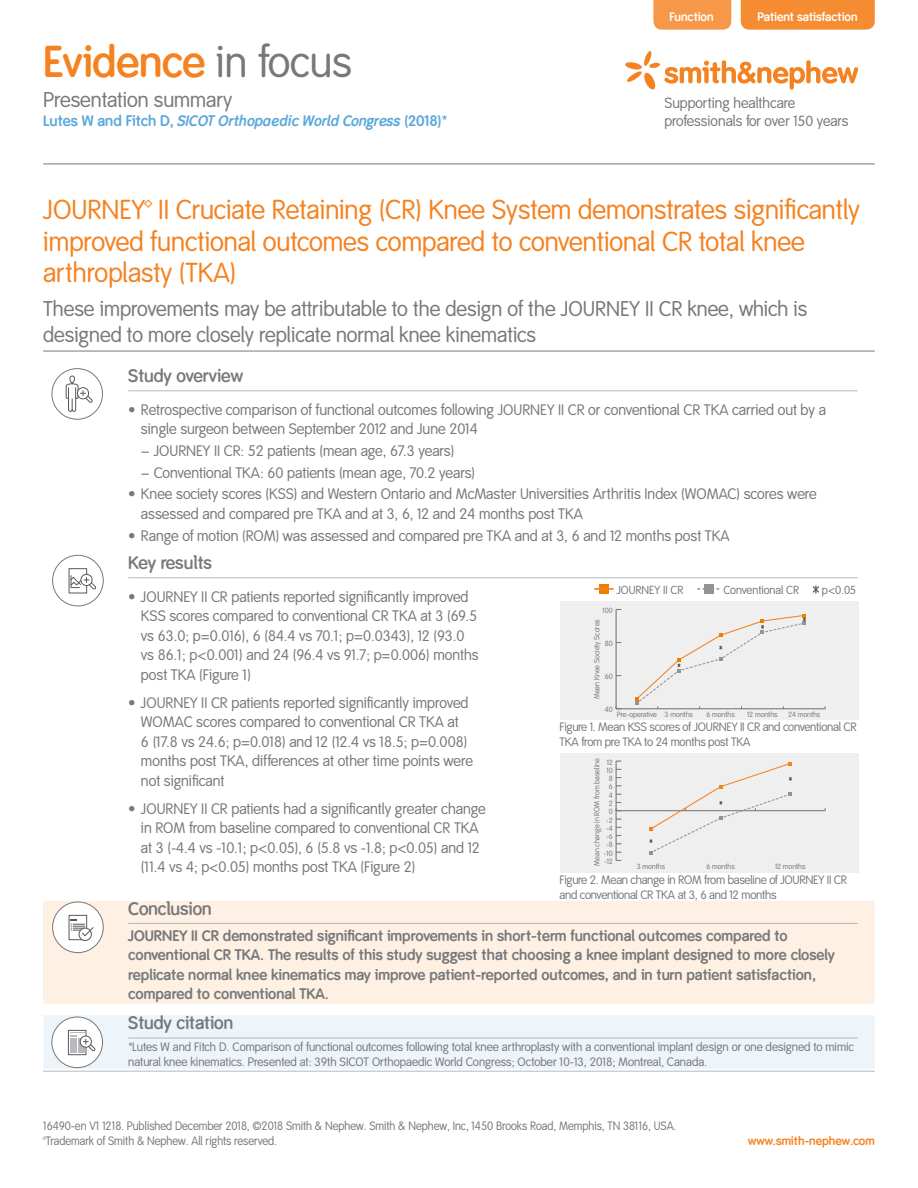
<style>
.page{position:relative;width:918px;height:1188px;background:#fff}
.page>*{position:absolute;margin:0;border:0;box-sizing:border-box;transform-origin:0 0}
.t1{font:600 43.5px "Smith&Nephew";color:#f58220}
.t2{font:27px/31.5px "Smith&Nephew";color:#f58220}
.t3{font:21px/25.5px "Smith&Nephew";color:#76787b}
.t4{font:600 18px "Smith&Nephew";color:#76787b}
.t5{font:15px/19.5px "Smith&Nephew";color:#76787b}
.t6{font:700 15px/19.5px "Smith&Nephew";color:#76787b}
.t7{font:italic 700 15px "Smith&Nephew";color:#5ba8dc}
.t8{font:14.7px/17.7px "Smith&Nephew";color:#76787b}
.t9{font:12px/15px "Smith&Nephew";color:#76787b}
.t10{font:12px/15px "Smith&Nephew";letter-spacing:-.02em;color:#76787b}
.t11{font:12px/15px "Smith&Nephew";color:#76787b;scale:.95 1}
.t12{font:700 12px "Smith&Nephew";color:#fff}
.t13{font:700 12px "Smith&Nephew";color:#f58220}
.t14{font:11.55px "Smith&Nephew";color:#76787b}
.t15{font:7.5px "Smith&Nephew";color:#76787b}
.s1{font-weight:400;color:#76787b}
.s2{font-style:normal}
</style>
<div class="page">
<div style="left:43px;top:901px;width:832px;height:103px;background:#fef0e2"></div>
<div style="left:43px;top:1015px;width:832px;height:54px;background:#edf4fa"></div>
<hr style="left:43px;top:351px;width:68px;height:1px;background:#76787b">
<hr style="left:111px;top:351px;width:764px;height:1px;background:#76787b">
<hr style="left:128px;top:390px;width:730px;height:1px;background:#b7b8bb">
<hr style="left:128px;top:577px;width:730px;height:1px;background:#b7b8bb">
<hr style="left:128px;top:923px;width:730px;height:1px;background:#b7b8bb">
<hr style="left:128px;top:1038px;width:730px;height:1px;background:#b7b8bb">
<svg style="left:53px;top:555px;width:50px;height:51px"></svg>
<svg style="left:55px;top:558px;width:45px;height:45px"></svg>
<div style="left:52px;top:555px;width:51px;height:51px;border:1px solid #76787b;border-radius:50%"></div>
<svg style="left:52px;top:1017px;width:51px;height:51px"></svg>
<svg style="left:55px;top:1020px;width:45px;height:45px"></svg>
<div style="left:52px;top:1017px;width:51px;height:51px;border:1px solid #76787b;border-radius:50%"></div>
<svg style="left:53px;top:902px;width:50px;height:51px"></svg>
<svg style="left:55px;top:905px;width:45px;height:45px"></svg>
<div style="left:52px;top:902px;width:51px;height:51px;border:1px solid #76787b;border-radius:50%"></div>
<svg style="left:52px;top:369px;width:51px;height:50px"></svg>
<svg style="left:55px;top:371px;width:45px;height:45px"></svg>
<div style="left:52px;top:368px;width:51px;height:51px;border:1px solid #76787b;border-radius:50%"></div>
<div style="left:560px;top:601px;width:298px;height:119px;background:#efeff0"></div>
<div style="left:560px;top:753px;width:298px;height:119px;background:#efeff0"></div>
<hr style="left:616px;top:709px;width:209px;height:1px;background:#76787b">
<hr style="left:616px;top:609px;width:1px;height:100px;background:#76787b">
<svg style="left:635px;top:614px;width:171px;height:95px"></svg>
<svg style="left:698px;top:588px;width:21px;height:2px"></svg>
<svg style="left:812px;top:585px;width:7px;height:9px"></svg>
<div style="left:704px;top:584px;width:10px;height:10px;background:#929395"></div>
<div style="left:599px;top:584px;width:10px;height:10px;background:#ef7d00"></div>
<hr style="left:594px;top:588px;width:20px;height:2px;background:#f58220">
<hr style="left:616px;top:810px;width:209px;height:1px;background:#76787b">
<hr style="left:616px;top:761px;width:1px;height:99px;background:#76787b">
<svg style="left:649px;top:762px;width:143px;height:92px"></svg>
<div style="left:653px;top:0;width:78px;height:30px;background:#f79848"></div>
<div style="left:741px;top:0;width:134px;height:30px;background:#f68c32"></div>
<hr style="left:43px;top:1071px;width:832px;height:1px;background:#b7b8bb">
<svg style="left:625px;top:51px;width:233px;height:39px"></svg>
<hr style="left:43px;top:164px;width:832px;height:1px;background:#76787b">
<h1 class="t1" style="left:43px;top:36px;width:310px">Evidence <span class="s1">in focus</span></h1>
<h3 class="t3" style="left:43px;top:87px;width:191px">Presentation summary</h3>
<p class="t7" style="left:43px;top:112px;width:405px"><span class="s2">Lutes W and Fitch D,</span> SICOT Orthopaedic World Congress <span class="s2">(2018)*</span></p>
<p class="t12" style="left:670px;top:10px;width:46px">Function</p>
<p class="t12" style="left:757px;top:10px;width:102px">Patient satisfaction</p>
<p class="t8" style="left:664px;top:95px;width:185px">Supporting healthcare professionals for over 150 years</p>
<h2 class="t2" style="left:43px;top:195px;width:818px">JOURNEY™ II Cruciate Retaining (CR) Knee System demonstrates significantly improved functional outcomes compared to conventional CR total knee arthroplasty (TKA)</h2>
<h3 class="t3" style="left:43px;top:297px;width:766px">These improvements may be attributable to the design of the JOURNEY II CR knee, which is designed to more closely replicate normal knee kinematics</h3>
<p class="t4" style="left:128px;top:365px;width:116px">Study overview</p>
<p class="t5" style="left:141px;top:400px;width:687px;text-indent:-13px">• Retrospective comparison of functional outcomes following JOURNEY II CR or conventional CR TKA carried out by a single surgeon between September 2012 and June 2014</p>
<p class="t5" style="left:141px;top:441px;width:336px;line-height:21.6px">− JOURNEY II CR: 52 patients (mean age, 67.3 years)<br>− Conventional TKA: 60 patients (mean age, 70.2 years)</p>
<p class="t5" style="left:141px;top:485px;width:677px;text-indent:-13px">• Knee society scores (KSS) and Western Ontario and McMaster Universities Arthritis Index (WOMAC) scores were assessed and compared pre TKA and at 3, 6, 12 and 24 months post TKA</p>
<p class="t5" style="left:128px;top:526px;width:603px">• Range of motion (ROM) was assessed and compared pre TKA and at 3, 6 and 12 months post TKA</p>
<p class="t4" style="left:128px;top:552px;width:85px">Key results</p>
<p class="t5" style="left:141px;top:587px;width:339px;text-indent:-13px">• JOURNEY II CR patients reported significantly improved KSS scores compared to conventional CR TKA at 3 (69.5 vs 63.0; p=0.016), 6 (84.4 vs 70.1; p=0.0343), 12 (93.0 vs 86.1; p&lt;0.001) and 24 (96.4 vs 91.7; p=0.006) months post TKA (Figure 1)</p>
<p class="t5" style="left:141px;top:693px;width:334px;text-indent:-13px">• JOURNEY II CR patients reported significantly improved WOMAC scores compared to conventional CR TKA at<br>6 (17.8 vs 24.6; p=0.018) and 12 (12.4 vs 18.5; p=0.008) months post TKA, differences at other time points were not significant</p>
<p class="t5" style="left:141px;top:799px;width:346px;text-indent:-13px">• JOURNEY II CR patients had a significantly greater change in ROM from baseline compared to conventional CR TKA at 3 (-4.4 vs -10.1; p&lt;0.05), 6 (5.8 vs -1.8; p&lt;0.05) and 12 (11.4 vs 4; p&lt;0.05) months post TKA (Figure 2)</p>
<p class="t4" style="left:128px;top:898px;width:85px">Conclusion</p>
<p class="t6" style="left:128px;top:926px;width:708px">JOURNEY II CR demonstrated significant improvements in short-term functional outcomes compared to conventional CR TKA. The results of this study suggest that choosing a knee implant designed to more closely replicate normal knee kinematics may improve patient-reported outcomes, and in turn patient satisfaction, compared to conventional TKA.</p>
<p class="t4" style="left:128px;top:1012px;width:106px">Study citation</p>
<p class="t9" style="left:128px;top:1040px;width:727px">*Lutes W and Fitch D. Comparison of functional outcomes following total knee arthroplasty with a conventional implant design or one designed to mimic natural knee kinematics. Presented at: 39th SICOT Orthopaedic World Congress; October 10-13, 2018; Montreal, Canada.</p>
<p class="t14" style="left:552px;top:404px;width:18px">100</p>
<p class="t14" style="left:556px;top:507px;width:14px">60</p>
<p class="t14" style="left:617px;top:583px;width:68px">JOURNEY II CR</p>
<p class="t14" style="left:723px;top:583px;width:77px">Conventional CR</p>
<p class="t14" style="left:822px;top:583px;width:36px">p&lt;0.05</p>
<p class="t15" style="left:602px;top:606px;width:12px">100</p>
<p class="t15" style="left:593px;top:699px;width:82px;rotate:-90deg">Mean Knee Society Scores</p>
<p class="t15" style="left:605px;top:639px;width:9px">80</p>
<p class="t15" style="left:605px;top:672px;width:9px">60</p>
<p class="t15" style="left:605px;top:705px;width:9px">40</p>
<p class="t15" style="left:617px;top:710px;width:77px">Pre-operative 3 months</p>
<p class="t15" style="left:706px;top:710px;width:30px">6 months</p>
<p class="t15" style="left:747px;top:710px;width:32px">12 months</p>
<p class="t15" style="left:788px;top:710px;width:34px">24 months</p>
<p class="t10" style="left:560px;top:720px;width:298px">Figure 1. Mean KSS scores of JOURNEY II CR and conventional CR<br>TKA from pre TKA to 24 months post TKA</p>
<p class="t15" style="left:644px;top:721px;width:45px">JOURNEY II CR</p>
<p class="t15" style="left:713px;top:721px;width:50px">Conventional CR</p>
<p class="t15" style="left:777px;top:721px;width:24px">p&lt;0.05</p>
<p class="t15" style="left:593px;top:866px;width:109px;rotate:-90deg">Mean change in ROM from baseline</p>
<p class="t15" style="left:607px;top:758px;width:8px">12</p>
<p class="t15" style="left:606px;top:766px;width:8px">10</p>
<p class="t15" style="left:609px;top:774px;width:5px">8</p>
<p class="t15" style="left:609px;top:782px;width:5px">6</p>
<p class="t15" style="left:609px;top:791px;width:5px">4</p>
<p class="t15" style="left:609px;top:799px;width:5px">2</p>
<p class="t15" style="left:609px;top:807px;width:5px">0</p>
<p class="t15" style="left:606px;top:816px;width:8px">-2</p>
<p class="t15" style="left:606px;top:824px;width:8px">-4</p>
<p class="t15" style="left:606px;top:832px;width:8px">-6</p>
<p class="t15" style="left:606px;top:840px;width:8px">-8</p>
<p class="t15" style="left:604px;top:849px;width:11px">-10</p>
<p class="t15" style="left:604px;top:857px;width:10px">-12</p>
<p class="t15" style="left:637px;top:862px;width:30px">3 months</p>
<p class="t15" style="left:706px;top:862px;width:30px">6 months</p>
<p class="t15" style="left:775px;top:862px;width:32px">12 months</p>
<p class="t15" style="left:644px;top:873px;width:45px">JOURNEY II CR</p>
<p class="t15" style="left:713px;top:873px;width:50px">Conventional CR</p>
<p class="t15" style="left:777px;top:873px;width:24px">p&lt;0.05</p>
<p class="t10" style="left:560px;top:872px;width:289px">Figure 2. Mean change in ROM from baseline of JOURNEY II CR and conventional CR TKA at 3, 6 and 12 months</p>
<p class="t11" style="left:43px;top:1119px;width:668px">16490-en V1 1218. Published December 2018, ©2018 Smith &amp; Nephew. Smith &amp; Nephew, Inc, 1450 Brooks Road, Memphis, TN 38116, USA. ™Trademark of Smith &amp; Nephew. All rights reserved.</p>
<p class="t13" style="left:748px;top:1134px;width:128px">www.smith-nephew.com</p>
</div>
